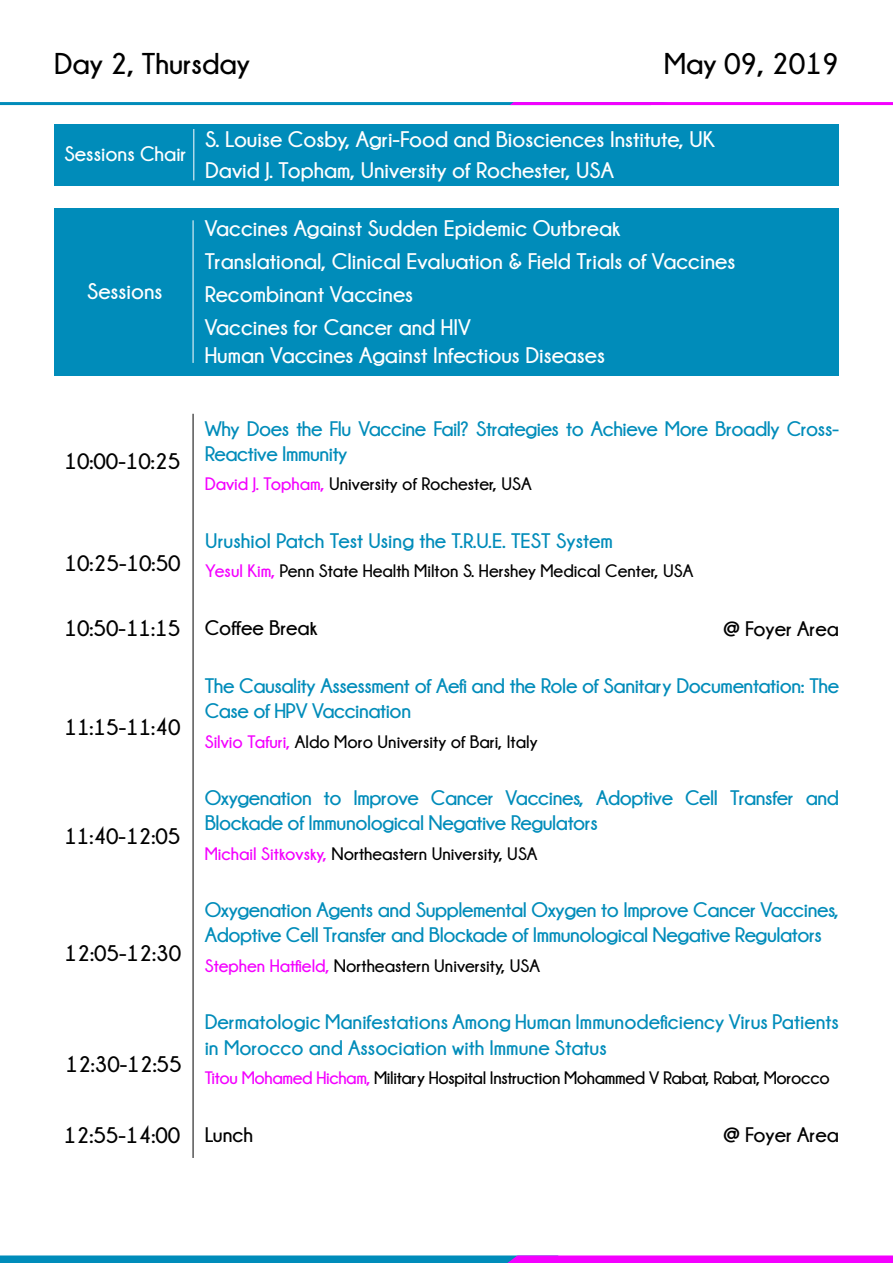
<style>
.page{position:relative;width:893px;height:1263px;background:#fff}
.page>*{position:absolute;margin:0;border:0;box-sizing:border-box;transform-origin:0 0}
.t1{font:700 30px "Champagne&Limousines";color:#000}
.t2{font:700 22.5px/32.8px "Champagne&Limousines";color:#fff}
.t3{font:700 22.5px "Champagne&Limousines";color:#000}
.t4{font:700 21px/25.2px "Champagne&Limousines";letter-spacing:-.02em;color:#008cba}
.t5{font:700 21px/25.2px "Champagne&Limousines";color:#008cba}
.t6{font:700 21px "Champagne&Limousines";color:#000}
.t7{font:700 21px "Champagne&Limousines";color:#fff}
.t8{font:700 18px "Champagne&Limousines";color:#000}
.t9{font:700 18px "Champagne&Limousines";letter-spacing:-.02em;color:#000}
.s1{color:#f400ff}
</style>
<div class="page">
<svg style="left:0;top:102px;width:893px;height:3px;background:#6a53d7"></svg>
<svg style="left:0;top:1255px;width:893px;height:8px;background:#705ad9"></svg>
<hr style="left:193px;top:414px;width:1px;height:744px;background:#000">
<div style="left:54px;top:208px;width:785px;height:167px;background:#008cba"></div>
<hr style="left:193px;top:220px;width:1px;height:143px;background:#fff">
<div style="left:54px;top:125px;width:785px;height:61px;background:#008cba"></div>
<hr style="left:194px;top:129px;width:1px;height:51px;background:#fff">
<h1 class="t1" style="left:54px;top:47px;width:198px">Day 2, Thursday</h1>
<h1 class="t1" style="left:664px;top:47px;width:176px">May 09, 2019</h1>
<p class="t7" style="left:64px;top:142px;width:123px">Sessions Chair</p>
<p class="t2" style="left:87px;top:274px;width:77px">Sessions</p>
<p class="t2" style="left:205px;top:123px;width:511px;line-height:32px">S. Louise Cosby, Agri-Food and Biosciences Institute, UK<br>David J. Topham, University of Rochester, USA</p>
<p class="t2" style="left:205px;top:212px;width:532px">Vaccines Against Sudden Epidemic Outbreak Translational, Clinical Evaluation &amp; Field Trials of Vaccines Recombinant Vaccines<br>Vaccines for Cancer and HIV</p>
<p class="t2" style="left:205px;top:338px;width:402px">Human Vaccines Against Infectious Diseases</p>
<p class="t3" style="left:64px;top:448px;width:117px">10:00-10:25</p>
<p class="t3" style="left:64px;top:550px;width:118px">10:25-10:50</p>
<p class="t3" style="left:64px;top:615px;width:117px">10:50-11:15</p>
<p class="t3" style="left:64px;top:715px;width:118px">11:15-11:40</p>
<p class="t3" style="left:64px;top:824px;width:117px">11:40-12:05</p>
<p class="t3" style="left:64px;top:941px;width:118px">12:05-12:30</p>
<p class="t3" style="left:66px;top:1051px;width:118px">12:30-12:55</p>
<p class="t3" style="left:64px;top:1122px;width:118px">12:55-14:00</p>
<p class="t4" style="left:205px;top:415px;width:636px">Why Does the Flu Vaccine Fail? Strategies to Achieve More Broadly Cross-<br>Reactive Immunity</p>
<p class="t8" style="left:205px;top:474px;width:328px"><span class="s1">David J. Topham,</span> University of Rochester, USA</p>
<p class="t5" style="left:205px;top:528px;width:409px">Urushiol Patch Test Using the T.R.U.E. TEST System</p>
<p class="t8" style="left:205px;top:561px;width:490px"><span class="s1">Yesul Kim,</span> Penn State Health Milton S. Hershey Medical Center, USA</p>
<p class="t6" style="left:205px;top:616px;width:114px">Coffee Break</p>
<p class="t6" style="left:724px;top:617px;width:117px">@ Foyer Area</p>
<p class="t4" style="left:205px;top:673px;width:636px">The Causality Assessment of Aefi and the Role of Sanitary Documentation: The<br>Case of HPV Vaccination</p>
<p class="t8" style="left:205px;top:732px;width:334px"><span class="s1">Silvio Tafuri,</span> Aldo Moro University of Bari, Italy</p>
<p class="t4" style="left:205px;top:785px;width:636px">Oxygenation to Improve Cancer Vaccines, Adoptive Cell Transfer and<br>Blockade of Immunological Negative Regulators</p>
<p class="t8" style="left:205px;top:844px;width:334px"><span class="s1">Michail Sitkovsky,</span> Northeastern University, USA</p>
<p class="t4" style="left:205px;top:897px;width:636px">Oxygenation Agents and Supplemental Oxygen to Improve Cancer Vaccines,<br>Adoptive Cell Transfer and Blockade of Immunological Negative Regulators</p>
<p class="t8" style="left:205px;top:956px;width:337px"><span class="s1">Stephen Hatfield,</span> Northeastern University, USA</p>
<p class="t5" style="left:205px;top:1009px;width:636px">Dermatologic Manifestations Among Human Immunodeficiency Virus Patients in Morocco and Association with Immune Status</p>
<p class="t9" style="left:205px;top:1068px;width:626px"><span class="s1">Titou Mohamed Hicham,</span> Military Hospital Instruction Mohammed V Rabat, Rabat, Morocco</p>
<p class="t6" style="left:205px;top:1123px;width:50px">Lunch</p>
<p class="t6" style="left:724px;top:1123px;width:117px">@ Foyer Area</p>
</div>
